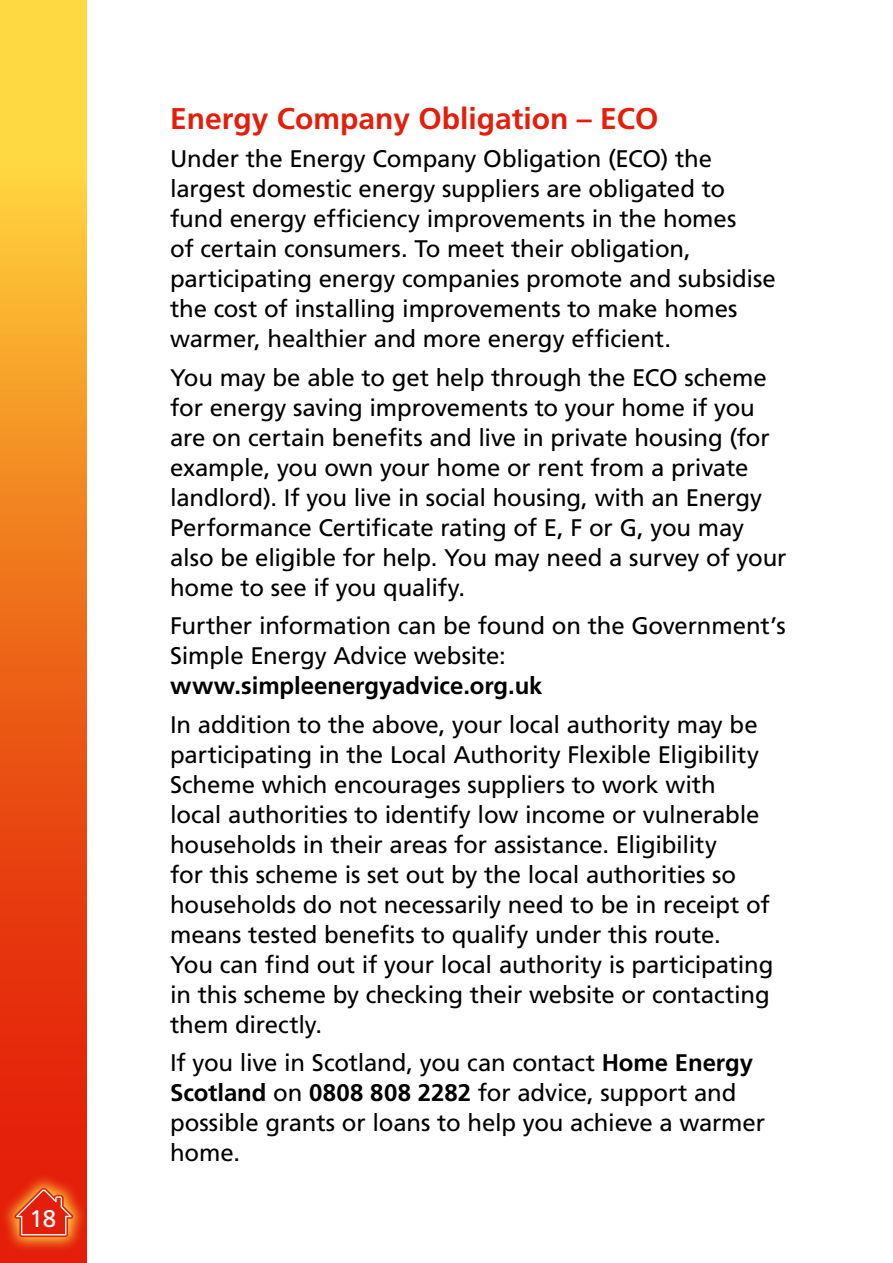
<style>
.page{position:relative;width:893px;height:1263px;background:#fff}
.page>*{position:absolute;margin:0;border:0;box-sizing:border-box;transform-origin:0 0}
.Heading_4__6mm_befor{font:700 30px "Frutiger LT Std";color:#e41e0a}
.Main{font:24px/30px "Frutiger LT Std";letter-spacing:-.005em;color:#000}
.t1{font:24px "Frutiger LT Std";color:#fff}
.s1{font-weight:700}
</style>
<div class="page">
<svg style="left:0;top:0;width:86px;height:1263px;background:#f07921"></svg>
<svg style="left:0;top:1173px;width:87px;height:79px;background:#e6320f"></svg>
<svg style="left:14px;top:1188px;width:59px;height:49px;background:#e94825"></svg>
<p class="t1" style="left:30px;top:1205px;width:28px">18</p>
<p class="Heading_4__6mm_befor" style="left:170px;top:101px;width:490px">Energy Company Obligation – ECO</p>
<p class="Main" style="left:170px;top:144px;width:607px">Under the Energy Company Obligation (ECO) the largest domestic energy suppliers are obligated to fund energy efficiency improvements in the homes<br>of certain consumers. To meet their obligation, participating energy companies promote and subsidise the cost of installing improvements to make homes warmer, healthier and more energy efficient.</p>
<p class="Main" style="left:170px;top:363px;width:618px">You may be able to get help through the ECO scheme for energy saving improvements to your home if you are on certain benefits and live in private housing (for example, you own your home or rent from a private landlord). If you live in social housing, with an Energy Performance Certificate rating of E, F or G, you may also be eligible for help. You may need a survey of your home to see if you qualify.</p>
<p class="Main" style="left:170px;top:611px;width:617px">Further information can be found on the Government’s<br>Simple Energy Advice website: <span class="s1">www.simpleenergyadvice.org.uk</span></p>
<p class="Main" style="left:170px;top:710px;width:605px">In addition to the above, your local authority may be participating in the Local Authority Flexible Eligibility Scheme which encourages suppliers to work with<br>local authorities to identify low income or vulnerable households in their areas for assistance. Eligibility<br>for this scheme is set out by the local authorities so households do not necessarily need to be in receipt of means tested benefits to qualify under this route.<br>You can find out if your local authority is participating in this scheme by checking their website or contacting them directly.</p>
<p class="Main" style="left:170px;top:1048px;width:597px">If you live in Scotland, you can contact <span class="s1">Home Energy Scotland</span> on <span class="s1">0808 808 2282</span> for advice, support and possible grants or loans to help you achieve a warmer home.</p>
</div>
